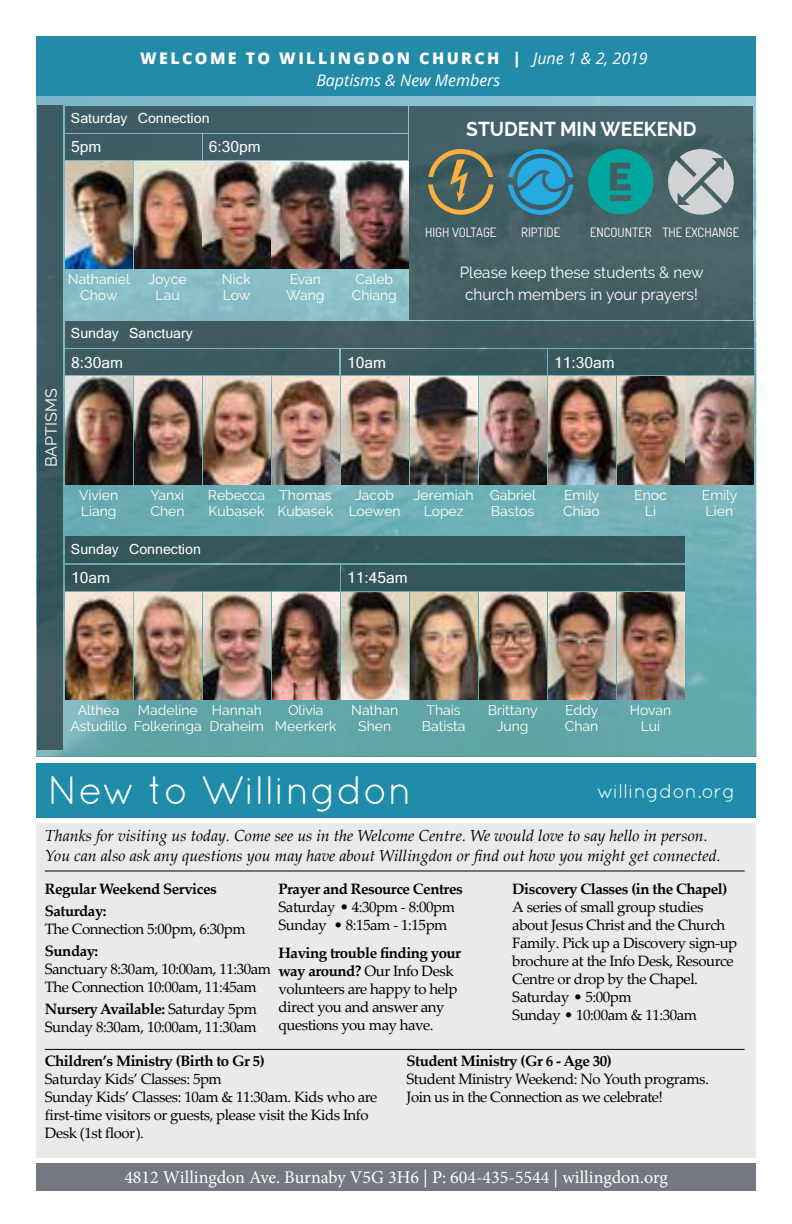
<style>
.page{position:relative;width:792px;height:1224px;background:#fff}
.page>*{position:absolute;margin:0;border:0;box-sizing:border-box;transform-origin:0 0}
.t1{font:40px "Quicksand";color:#fff}
.t2{font:700 20px "Raleway";color:#fff;scale:.96 1}
.t3{font:20px "Quicksand";color:#fff}
.t4{font:18px "Minion Pro";color:#fff}
.t5{font:italic 16px/19.2px "Palatino Linotype";color:#000}
.t6{font:italic 16px/21.6px "Open Sans";color:#fff}
.t7{font:16px/22px "Raleway";color:#fff;text-align:center;scale:.96 1}
.t8{font:16px "Raleway";color:#fff}
.t9{font:15px/18px "Palatino Linotype";letter-spacing:-.03em;color:#000}
.t10{font:700 15px/22px "Palatino Linotype";letter-spacing:-.03em;color:#000}
.t11{font:15px "Kartika";color:#fff}
.t12{font:14px/16px "Raleway";color:#fff}
.t13{font:13.6px "Kartika";color:#fff}
.t14{font:12.8px "Dosis";color:#fff}
.s1{font-weight:800;font-style:normal}
.s2{font-weight:700}
</style>
<div class="page">
<div style="left:36px;top:823px;width:720px;height:335px;background:#e9ebe8"></div>
<div style="left:36px;top:763px;width:720px;height:55px;background:#1f8ca9"></div>
<div style="left:36px;top:1163px;width:720px;height:27px;background:#757881"></div>
<hr style="left:45px;top:1049px;width:700px;height:1px;background:#000">
<hr style="left:45px;top:871px;width:700px;height:1px;background:#000">
<img style="left:36px;top:96px;width:720px;height:661px">
<div style="left:410px;top:106px;width:343px;height:213px;background:#456166"></div>
<div style="left:38px;top:106px;width:25px;height:644px;background:linear-gradient(to bottom,#3e5c64,#3b595b)"></div>
<div style="left:65px;top:106px;width:343px;height:26px;background:#405d66"></div>
<div style="left:65px;top:134px;width:136px;height:25px;background:#3f5c65"></div>
<svg style="left:428px;top:149px;width:65px;height:66px"></svg>
<svg style="left:508px;top:148px;width:66px;height:67px"></svg>
<svg style="left:588px;top:149px;width:66px;height:66px"></svg>
<svg style="left:668px;top:146px;width:66px;height:69px"></svg>
<img style="left:65px;top:161px;width:67px;height:108px">
<img style="left:134px;top:161px;width:67px;height:108px">
<img style="left:203px;top:161px;width:67px;height:108px">
<img style="left:272px;top:161px;width:67px;height:108px">
<img style="left:341px;top:161px;width:67px;height:108px">
<div style="left:203px;top:134px;width:205px;height:25px;background:#425e67"></div>
<div style="left:65px;top:321px;width:688px;height:27px;background:#405c60"></div>
<div style="left:65px;top:350px;width:274px;height:25px;background:#3e5a5f"></div>
<img style="left:65px;top:377px;width:67px;height:107px">
<img style="left:134px;top:377px;width:67px;height:107px">
<img style="left:203px;top:377px;width:67px;height:107px">
<img style="left:272px;top:377px;width:67px;height:107px">
<img style="left:341px;top:377px;width:67px;height:107px">
<img style="left:410px;top:377px;width:67px;height:107px">
<img style="left:479px;top:377px;width:67px;height:107px">
<div style="left:341px;top:350px;width:205px;height:25px;background:#3b595d"></div>
<img style="left:548px;top:377px;width:67px;height:107px">
<img style="left:617px;top:377px;width:67px;height:107px">
<img style="left:686px;top:377px;width:67px;height:107px">
<div style="left:548px;top:350px;width:205px;height:25px;background:#37585c"></div>
<div style="left:65px;top:537px;width:619px;height:26px;background:#35575a"></div>
<div style="left:65px;top:565px;width:274px;height:25px;background:linear-gradient(to right,#37565a,#345658)"></div>
<img style="left:134px;top:592px;width:205px;height:108px">
<img style="left:341px;top:592px;width:67px;height:108px">
<img style="left:410px;top:592px;width:67px;height:108px">
<img style="left:479px;top:592px;width:67px;height:108px">
<div style="left:341px;top:565px;width:343px;height:25px;background:#33565a"></div>
<img style="left:65px;top:592px;width:67px;height:108px">
<img style="left:548px;top:592px;width:67px;height:108px">
<img style="left:617px;top:592px;width:67px;height:108px">
<div style="left:36px;top:37px;width:720px;height:59px;background:#228ba8"></div>
<p class="t6" style="left:316px;top:47px;width:333px;text-indent:-176px"><span class="s1">WELCOME TO WILLINGDON CHURCH |</span> June 1 &amp; 2, 2019<br>Baptisms &amp; New Members</p>
<p class="t13" style="left:71px;top:110px;width:140px">Saturday Connection</p>
<p class="t11" style="left:71px;top:137px;width:32px">5pm</p>
<p class="t11" style="left:209px;top:137px;width:53px">6:30pm</p>
<h2 class="t2" style="left:466px;top:117px;width:241px">STUDENT MIN WEEKEND</h2>
<p class="t8" style="left:42px;top:467px;width:80px;rotate:-90deg">BAPTISMS</p>
<p class="t12" style="left:68px;top:271px;width:63px;text-align:center">Nathaniel<br>Chow</p>
<p class="t12" style="left:148px;top:271px;width:40px;text-align:center">Joyce<br>Lau</p>
<p class="t12" style="left:222px;top:271px;width:30px">Nick<br>Low</p>
<p class="t12" style="left:286px;top:271px;width:40px">Evan<br>Wang</p>
<p class="t12" style="left:352px;top:271px;width:47px">Caleb<br>Chiang</p>
<p class="t13" style="left:71px;top:325px;width:124px">Sunday Sanctuary</p>
<p class="t11" style="left:71px;top:353px;width:53px">8:30am</p>
<p class="t11" style="left:347px;top:353px;width:40px">10am</p>
<p class="t14" style="left:425px;top:224px;width:73px">HIGH VOLTAGE</p>
<p class="t14" style="left:521px;top:224px;width:41px">RIPTIDE</p>
<p class="t14" style="left:590px;top:224px;width:151px">ENCOUNTER THE EXCHANGE</p>
<p class="t7" style="left:460px;top:262px;width:256px">Please keep these students &amp; new church members in your prayers!</p>
<p class="t11" style="left:554px;top:353px;width:62px">11:30am</p>
<p class="t12" style="left:79px;top:487px;width:41px">Vivien<br>Liang</p>
<p class="t12" style="left:151px;top:487px;width:36px">Yanxi<br>Chen</p>
<p class="t12" style="left:208px;top:487px;width:59px">Rebecca<br>Kubasek</p>
<p class="t12" style="left:278px;top:487px;width:57px">Thomas<br>Kubasek</p>
<p class="t12" style="left:349px;top:487px;width:53px;text-align:center">Jacob<br>Loewen</p>
<p class="t12" style="left:414px;top:487px;width:61px;text-align:center">Jeremiah<br>Lopez</p>
<p class="t12" style="left:490px;top:487px;width:48px">Gabriel<br>Bastos</p>
<p class="t13" style="left:71px;top:540px;width:131px">Sunday Connection</p>
<p class="t11" style="left:71px;top:568px;width:40px">10am</p>
<p class="t11" style="left:347px;top:568px;width:62px">11:45am</p>
<p class="t12" style="left:563px;top:487px;width:38px">Emily<br>Chiao</p>
<p class="t12" style="left:634px;top:487px;width:34px;text-align:center">Enoc<br>Li</p>
<p class="t12" style="left:702px;top:487px;width:37px">Emily<br>Lien</p>
<p class="t12" style="left:70px;top:702px;width:58px;text-align:center">Althea<br>Astudillo</p>
<p class="t12" style="left:565px;top:702px;width:35px">Eddy<br>Chan</p>
<p class="t12" style="left:630px;top:702px;width:43px;text-align:center">Hovan<br>Lui</p>
<p class="t12" style="left:134px;top:702px;width:69px">Madeline<br>Folkeringa</p>
<p class="t12" style="left:209px;top:702px;width:56px">Hannah<br>Draheim</p>
<p class="t12" style="left:275px;top:702px;width:63px;text-align:center">Olivia<br>Meerkerk</p>
<p class="t12" style="left:351px;top:702px;width:48px;text-align:center">Nathan<br>Shen</p>
<p class="t12" style="left:422px;top:702px;width:45px;text-align:center">Thais<br>Batista</p>
<p class="t12" style="left:488px;top:702px;width:51px;text-align:center">Brittany<br>Jung</p>
<h1 class="t1" style="left:47px;top:768px;width:366px">New to Willingdon</h1>
<h2 class="t3" style="left:597px;top:779px;width:140px">willingdon.org</h2>
<p class="t5" style="left:45px;top:826px;width:677px">Thanks for visiting us today. Come see us in the Welcome Centre. We would love to say hello in person.<br>You can also ask any questions you may have about Willingdon or find out how you might get connected.</p>
<p class="t10" style="left:45px;top:877px;width:173px">Regular Weekend Services<br>Saturday:</p>
<p class="t9" style="left:45px;top:919px;width:202px">The Connection 5:00pm, 6:30pm</p>
<p class="t10" style="left:45px;top:939px;width:55px">Sunday:</p>
<p class="t9" style="left:45px;top:959px;width:228px">Sanctuary 8:30am, 10:00am, 11:30am<br>The Connection 10:00am, 11:45am</p>
<p class="t9" style="left:45px;top:999px;width:214px"><span class="s2">Nursery Available:</span> Saturday 5pm<br>Sunday 8:30am, 10:00am, 11:30am</p>
<p class="t10" style="left:279px;top:877px;width:186px">Prayer and Resource Centres</p>
<p class="t9" style="left:279px;top:897px;width:178px">Saturday • 4:30pm - 8:00pm<br>Sunday • 8:15am - 1:15pm</p>
<p class="t9" style="left:279px;top:943px;width:184px"><span class="s2">Having trouble finding your way around?</span> Our Info Desk volunteers are happy to help direct you and answer any questions you may have.</p>
<p class="t10" style="left:512px;top:877px;width:217px">Discovery Classes (in the Chapel)</p>
<p class="t9" style="left:512px;top:897px;width:227px">A series of small group studies about Jesus Christ and the Church<br>Family. Pick up a Discovery sign-up brochure at the Info Desk, Resource<br>Centre or drop by the Chapel.<br>Saturday • 5:00pm<br>Sunday • 10:00am &amp; 11:30am</p>
<p class="t10" style="left:45px;top:1049px;width:221px">Children’s Ministry (Birth to Gr 5)</p>
<p class="t9" style="left:45px;top:1069px;width:334px">Saturday Kids’ Classes: 5pm<br>Sunday Kids’ Classes: 10am &amp; 11:30am. Kids who are first-time visitors or guests, please visit the Kids Info Desk (1st floor).</p>
<p class="t10" style="left:406px;top:1049px;width:207px">Student Ministry (Gr 6 - Age 30)</p>
<p class="t9" style="left:406px;top:1069px;width:304px">Student Ministry Weekend: No Youth programs.<br>Join us in the Connection as we celebrate!</p>
<p class="t4" style="left:124px;top:1166px;width:545px">4812 Willingdon Ave. Burnaby V5G 3H6 | P: 604-435-5544 | willingdon.org</p>
</div>
